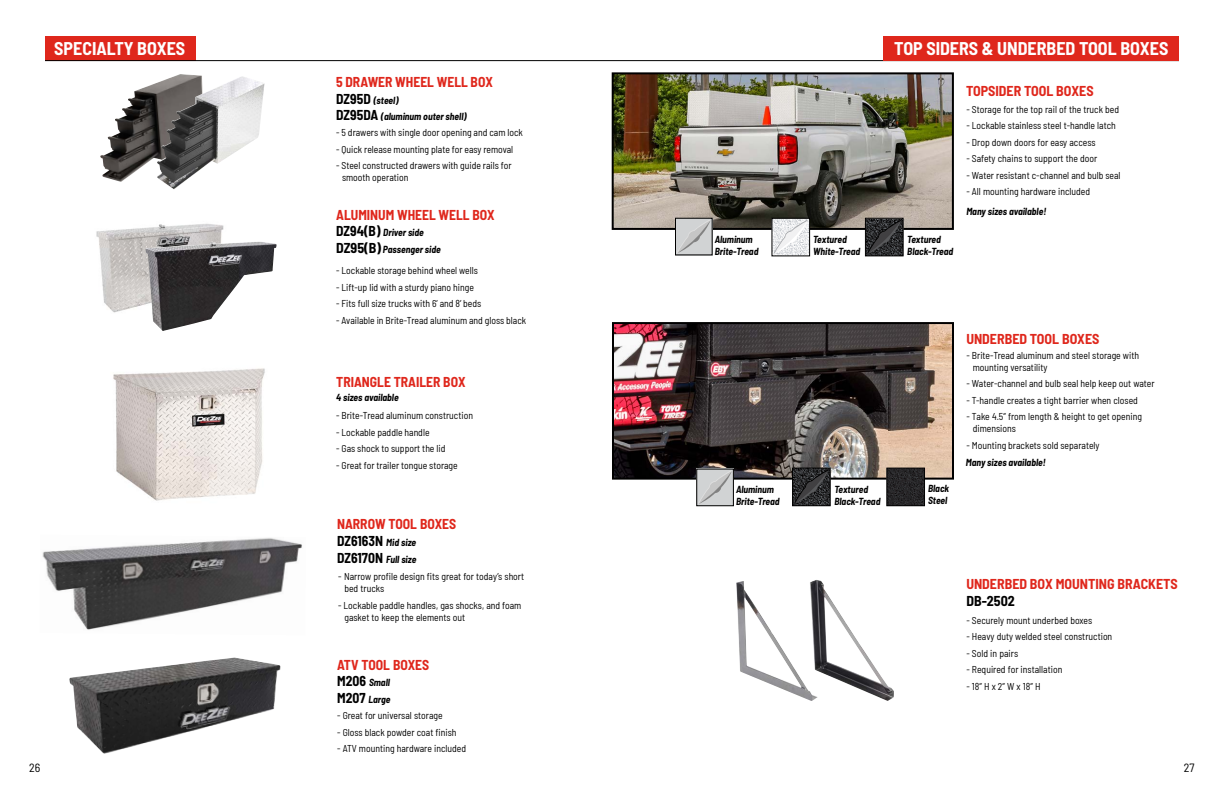
<style>
.page{position:relative;width:1224px;height:792px;background:#fff}
.page>*{position:absolute;margin:0;border:0;box-sizing:border-box;transform-origin:0 0}
.t1{font:700 semi-condensed 18px "Barlow";color:#fff}
.t2{font:700 semi-condensed 14px/16.8px "Barlow";color:#df271c}
.t3{font:700 semi-condensed 14px "Barlow";color:#000}
.t4{font:semi-condensed 12px "Barlow";color:#000}
.t5{font:semi-condensed 10px/12px "Barlow";color:#000}
.t6{font:italic 700 semi-condensed 10px/12px "Barlow";color:#000}
.s1{font-style:normal;font-size:14px}
.s2{color:#000}
.s3{font-style:italic;font-size:10px;color:#000}
</style>
<div class="page">
<img style="left:100px;top:74px;width:102px;height:108px">
<img style="left:157px;top:76px;width:108px;height:113px">
<img style="left:113px;top:368px;width:152px;height:133px">
<div style="left:45px;top:36px;width:151px;height:24px;background:#df271c"></div>
<hr style="left:45px;top:60px;width:1134px;height:1px;background:#000">
<img style="left:96px;top:223px;width:128px;height:90px">
<img style="left:145px;top:241px;width:132px;height:90px">
<img style="left:69px;top:658px;width:212px;height:96px">
<img style="left:42px;top:538px;width:260px;height:92px">
<div style="left:883px;top:36px;width:296px;height:24px;background:#df271c"></div>
<img style="left:615px;top:75px;width:336px;height:152px">
<div style="left:612px;top:72px;width:342px;height:158px;border:2px solid #000"></div>
<img style="left:615px;top:325px;width:336px;height:152px">
<div style="left:612px;top:322px;width:342px;height:158px;border:2px solid #000"></div>
<img style="left:867px;top:220px;width:35px;height:34px">
<svg style="left:868px;top:220px;width:33px;height:34px"></svg>
<div style="left:865px;top:218px;width:39px;height:38px;border:1px solid #000"></div>
<img style="left:794px;top:470px;width:35px;height:34px">
<svg style="left:795px;top:470px;width:33px;height:33px"></svg>
<div style="left:792px;top:468px;width:39px;height:38px;border:1px solid #000"></div>
<svg style="left:677px;top:220px;width:34px;height:33px"></svg>
<div style="left:675px;top:218px;width:38px;height:37px;border:1px solid #000"></div>
<svg style="left:698px;top:471px;width:34px;height:33px"></svg>
<div style="left:696px;top:469px;width:38px;height:37px;border:1px solid #000"></div>
<img style="left:888px;top:470px;width:35px;height:34px">
<div style="left:886px;top:468px;width:39px;height:38px;border:1px solid #000"></div>
<img style="left:773px;top:220px;width:1px;height:34px">
<svg style="left:774px;top:220px;width:34px;height:34px"></svg>
<div style="left:771px;top:218px;width:39px;height:38px;border:1px solid #000"></div>
<img style="left:736px;top:580px;width:158px;height:121px">
<h1 class="t1" style="left:54px;top:35px;width:132px">SPECIALTY BOXES</h1>
<h2 class="t2" style="left:336px;top:72px;width:158px">5 DRAWER WHEEL WELL BOX</h2>
<p class="t6" style="left:336px;top:91px;width:132px;line-height:16.8px"><span class="s1">DZ95D</span> (steel)<br><span class="s1">DZ95DA</span> (aluminum outer shell)</p>
<p class="t5" style="left:336px;top:126px;width:188px">- 5 drawers with single door opening and cam lock</p>
<p class="t5" style="left:336px;top:142px;width:179px">- Quick release mounting plate for easy removal</p>
<p class="t5" style="left:342px;top:159px;width:171px;text-indent:-6px">- Steel constructed drawers with guide rails for smooth operation</p>
<h2 class="t2" style="left:336px;top:205px;width:160px">ALUMINUM WHEEL WELL BOX</h2>
<p class="t6" style="left:336px;top:224px;width:106px;line-height:16.8px"><span class="s1">DZ94(B)</span> Driver side<br><span class="s1">DZ95(B)</span> Passenger side</p>
<p class="t5" style="left:336px;top:264px;width:143px">- Lockable storage behind wheel wells</p>
<p class="t5" style="left:336px;top:280px;width:139px">- Lift-up lid with a sturdy piano hinge</p>
<p class="t5" style="left:336px;top:297px;width:147px">- Fits full size trucks with 6’ and 8’ beds</p>
<p class="t5" style="left:336px;top:313px;width:192px">- Available in Brite-Tread aluminum and gloss black</p>
<h2 class="t2" style="left:336px;top:373px;width:131px">TRIANGLE TRAILER BOX</h2>
<p class="t6" style="left:336px;top:391px;width:64px">4 sizes available</p>
<p class="t5" style="left:336px;top:409px;width:138px">- Brite-Tread aluminum construction</p>
<p class="t5" style="left:336px;top:426px;width:95px">- Lockable paddle handle</p>
<p class="t5" style="left:336px;top:442px;width:111px">- Gas shock to support the lid</p>
<p class="t5" style="left:336px;top:459px;width:123px">- Great for trailer tongue storage</p>
<h2 class="t2" style="left:337px;top:515px;width:121px">NARROW TOOL BOXES<br><span class="s2">DZ6163N</span> <span class="s3">Mid size</span></h2>
<p class="t6" style="left:337px;top:553px;width:81px"><span class="s1">DZ6170N</span> Full size</p>
<p class="t5" style="left:344px;top:570px;width:181px;text-indent:-6px">- Narrow profile design fits great for today’s short bed trucks</p>
<p class="t5" style="left:344px;top:599px;width:179px;text-indent:-6px">- Lockable paddle handles, gas shocks, and foam gasket to keep the elements out</p>
<h2 class="t2" style="left:337px;top:655px;width:94px">ATV TOOL BOXES</h2>
<p class="t6" style="left:337px;top:674px;width:55px;line-height:16.8px"><span class="s1">M206</span> Small<br><span class="s1">M207</span> Large</p>
<p class="t5" style="left:337px;top:709px;width:107px">- Great for universal storage</p>
<p class="t5" style="left:337px;top:726px;width:121px">- Gloss black powder coat finish</p>
<p class="t5" style="left:337px;top:742px;width:131px">- ATV mounting hardware included</p>
<h1 class="t1" style="left:894px;top:35px;width:276px">TOP SIDERS &amp; UNDERBED TOOL BOXES</h1>
<h2 class="t2" style="left:966px;top:81px;width:129px">TOPSIDER TOOL BOXES</h2>
<p class="t5" style="left:966px;top:102px;width:154px">- Storage for the top rail of the truck bed</p>
<p class="t5" style="left:966px;top:119px;width:151px">- Lockable stainless steel t-handle latch</p>
<p class="t5" style="left:966px;top:135px;width:131px">- Drop down doors for easy access</p>
<p class="t5" style="left:966px;top:152px;width:133px">- Safety chains to support the door</p>
<p class="t5" style="left:966px;top:168px;width:156px">- Water resistant c-channel and bulb seal</p>
<p class="t5" style="left:966px;top:185px;width:125px">- All mounting hardware included</p>
<p class="t6" style="left:715px;top:232px;width:45px">Aluminum<br>Brite-Tread</p>
<p class="t6" style="left:813px;top:232px;width:49px">Textured<br>White-Tread</p>
<p class="t6" style="left:907px;top:232px;width:48px">Textured<br>Black-Tread</p>
<p class="t6" style="left:966px;top:204px;width:81px">Many sizes available!</p>
<p class="t6" style="left:736px;top:483px;width:45px">Aluminum<br>Brite-Tread</p>
<p class="t6" style="left:928px;top:482px;width:23px">Black<br>Steel</p>
<p class="t6" style="left:834px;top:482px;width:48px">Textured<br>Black-Tread</p>
<h2 class="t2" style="left:966px;top:330px;width:135px">UNDERBED TOOL BOXES</h2>
<p class="t5" style="left:973px;top:349px;width:168px;text-indent:-6px">- Brite-Tread aluminum and steel storage with mounting versatility</p>
<p class="t5" style="left:966px;top:377px;width:190px">- Water-channel and bulb seal help keep out water</p>
<p class="t5" style="left:966px;top:394px;width:173px">- T-handle creates a tight barrier when closed</p>
<p class="t5" style="left:973px;top:410px;width:171px;text-indent:-6px">- Take 4.5” from length &amp; height to get opening dimensions</p>
<p class="t5" style="left:966px;top:439px;width:135px">- Mounting brackets sold separately</p>
<p class="t6" style="left:966px;top:456px;width:81px">Many sizes available!</p>
<h2 class="t2" style="left:966px;top:575px;width:213px">UNDERBED BOX MOUNTING BRACKETS</h2>
<h2 class="t3" style="left:966px;top:591px;width:50px">DB-2502</h2>
<p class="t5" style="left:966px;top:613px;width:127px">- Securely mount underbed boxes</p>
<p class="t5" style="left:966px;top:630px;width:147px">- Heavy duty welded steel construction</p>
<p class="t5" style="left:966px;top:646px;width:53px">- Sold in pairs</p>
<p class="t5" style="left:966px;top:663px;width:97px">- Required for installation</p>
<p class="t5" style="left:966px;top:679px;width:76px">- 18” H x 2” W x 18” H</p>
<p class="t4" style="left:29px;top:759px;width:13px">26</p>
<p class="t4" style="left:1184px;top:759px;width:12px">27</p>
</div>
